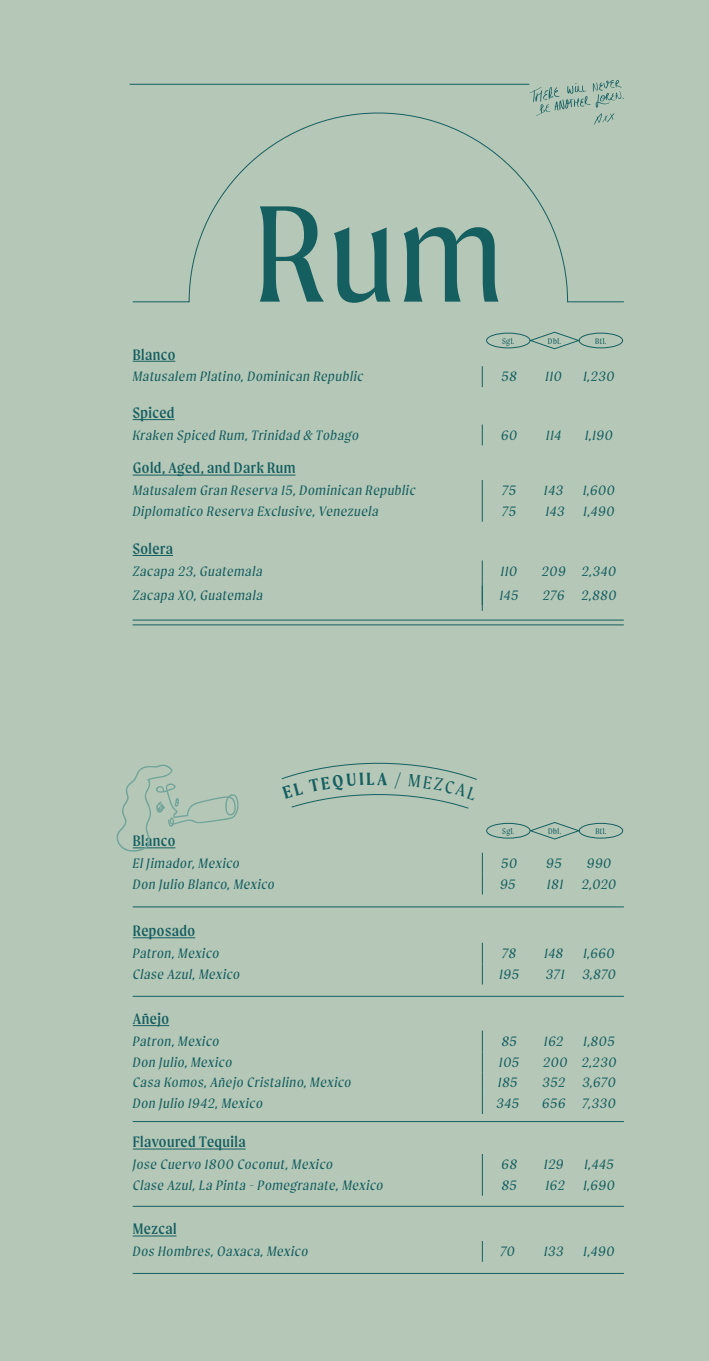
<style>
.page{position:relative;width:709px;height:1361px;background:#b5c7b6}
.page>*{position:absolute;margin:0;border:0;box-sizing:border-box;transform-origin:0 0}
.t1{font:146.4px "Moret";color:#155f61}
.t2{font:16.2px "Moret";letter-spacing:.03em;color:#155f61}
.t3{font:italic 14.6px "Moret";letter-spacing:.05em;color:#155f61}
.t4{font:8.6px "Moret";letter-spacing:.05em;color:#155f61}
</style>
<div class="page">
<hr style="left:130px;top:84px;width:399px;height:1px;background:#155f61">
<svg style="left:529px;top:80px;width:95px;height:32px"></svg>
<svg style="left:482px;top:424px;width:1px;height:21px"></svg>
<hr style="left:133px;top:419px;width:41px;height:1px;background:#155f61">
<hr style="left:482px;top:581px;width:1px;height:30px;background:#155f61">
<hr style="left:133px;top:555px;width:40px;height:1px;background:#155f61">
<svg style="left:482px;top:560px;width:1px;height:26px"></svg>
<svg style="left:482px;top:480px;width:1px;height:42px"></svg>
<hr style="left:133px;top:475px;width:162px;height:1px;background:#155f61">
<svg style="left:482px;top:853px;width:1px;height:41px"></svg>
<svg style="left:482px;top:942px;width:1px;height:42px"></svg>
<hr style="left:133px;top:937px;width:62px;height:1px;background:#155f61">
<svg style="left:482px;top:1030px;width:1px;height:84px"></svg>
<hr style="left:133px;top:1025px;width:36px;height:1px;background:#155f61">
<svg style="left:482px;top:1241px;width:1px;height:20px"></svg>
<hr style="left:133px;top:1235px;width:43px;height:1px;background:#155f61">
<svg style="left:482px;top:1154px;width:1px;height:41px"></svg>
<hr style="left:133px;top:1148px;width:113px;height:1px;background:#155f61">
<svg style="left:482px;top:366px;width:1px;height:21px"></svg>
<hr style="left:133px;top:361px;width:42px;height:1px;background:#155f61">
<hr style="left:133px;top:906px;width:491px;height:1px;background:#155f61">
<hr style="left:133px;top:996px;width:491px;height:1px;background:#155f61">
<hr style="left:133px;top:1121px;width:491px;height:1px;background:#155f61">
<hr style="left:133px;top:1206px;width:491px;height:1px;background:#155f61">
<hr style="left:133px;top:1273px;width:491px;height:1px;background:#155f61">
<hr style="left:133px;top:624px;width:491px;height:1px;background:#155f61">
<hr style="left:133px;top:620px;width:491px;height:1px;background:#155f61">
<div style="left:486px;top:333px;width:44px;height:15px;border:1px solid #155f61;border-radius:50%"></div>
<div style="left:579px;top:333px;width:43px;height:15px;border:1px solid #155f61;border-radius:50%"></div>
<svg style="left:529px;top:332px;width:51px;height:17px"></svg>
<div style="left:486px;top:823px;width:44px;height:15px;border:1px solid #155f61;border-radius:50%"></div>
<div style="left:579px;top:823px;width:44px;height:15px;border:1px solid #155f61;border-radius:50%"></div>
<svg style="left:529px;top:822px;width:51px;height:17px"></svg>
<svg style="left:132px;top:112px;width:492px;height:190px"></svg>
<svg style="left:116px;top:764px;width:123px;height:88px"></svg>
<svg style="left:281px;top:762px;width:196px;height:47px"></svg>
<p class="t1" style="left:254px;top:172px;width:251px">Rum</p>
<p class="t4" style="left:502px;top:336px;width:14px">Sgl.</p>
<p class="t4" style="left:548px;top:336px;width:15px">Dbl.</p>
<p class="t4" style="left:595px;top:336px;width:13px">Btl.</p>
<p class="t2" style="left:133px;top:345px;width:44px">Blanco</p>
<p class="t3" style="left:133px;top:368px;width:232px">Matusalem Platino, Dominican Republic</p>
<p class="t3" style="left:501px;top:368px;width:17px">58</p>
<p class="t3" style="left:545px;top:368px;width:18px">110</p>
<p class="t3" style="left:583px;top:368px;width:32px">1,230</p>
<p class="t2" style="left:133px;top:403px;width:43px">Spiced</p>
<p class="t3" style="left:133px;top:427px;width:228px">Kraken Spiced Rum, Trinidad &amp; Tobago</p>
<p class="t3" style="left:501px;top:427px;width:17px">60</p>
<p class="t3" style="left:546px;top:427px;width:16px">114</p>
<p class="t3" style="left:585px;top:427px;width:29px">1,190</p>
<p class="t2" style="left:133px;top:459px;width:164px">Gold, Aged, and Dark Rum</p>
<p class="t3" style="left:133px;top:482px;width:284px">Matusalem Gran Reserva 15, Dominican Republic</p>
<p class="t3" style="left:502px;top:482px;width:15px">75</p>
<p class="t3" style="left:544px;top:482px;width:20px">143</p>
<p class="t3" style="left:583px;top:482px;width:33px">1,600</p>
<p class="t3" style="left:133px;top:503px;width:247px">Diplomatico Reserva Exclusive, Venezuela</p>
<p class="t3" style="left:502px;top:503px;width:15px">75</p>
<p class="t3" style="left:545px;top:503px;width:20px">143</p>
<p class="t3" style="left:583px;top:503px;width:32px">1,490</p>
<p class="t2" style="left:133px;top:539px;width:42px">Solera</p>
<p class="t3" style="left:133px;top:562px;width:131px">Zacapa 23, Guatemala</p>
<p class="t3" style="left:501px;top:562px;width:18px">110</p>
<p class="t3" style="left:542px;top:562px;width:25px">209</p>
<p class="t3" style="left:581px;top:562px;width:36px">2,340</p>
<p class="t3" style="left:133px;top:587px;width:131px">Zacapa XO, Guatemala</p>
<p class="t3" style="left:500px;top:587px;width:20px">145</p>
<p class="t3" style="left:543px;top:587px;width:23px">276</p>
<p class="t3" style="left:581px;top:587px;width:36px">2,880</p>
<p class="t4" style="left:502px;top:826px;width:14px">Sgl.</p>
<p class="t4" style="left:548px;top:826px;width:15px">Dbl.</p>
<p class="t4" style="left:595px;top:826px;width:13px">Btl.</p>
<p class="t2" style="left:133px;top:832px;width:44px">Blanco</p>
<p class="t3" style="left:133px;top:855px;width:108px">El Jimador, Mexico</p>
<p class="t3" style="left:501px;top:855px;width:17px">50</p>
<p class="t3" style="left:546px;top:855px;width:17px">95</p>
<p class="t3" style="left:587px;top:855px;width:26px">990</p>
<p class="t3" style="left:133px;top:876px;width:143px">Don Julio Blanco, Mexico</p>
<p class="t3" style="left:500px;top:876px;width:17px">95</p>
<p class="t3" style="left:547px;top:876px;width:17px">181</p>
<p class="t3" style="left:582px;top:876px;width:36px">2,020</p>
<p class="t2" style="left:133px;top:921px;width:64px">Reposado</p>
<p class="t3" style="left:133px;top:945px;width:88px">Patron, Mexico</p>
<p class="t3" style="left:502px;top:945px;width:15px">78</p>
<p class="t3" style="left:544px;top:945px;width:20px">148</p>
<p class="t3" style="left:583px;top:945px;width:33px">1,660</p>
<p class="t3" style="left:133px;top:966px;width:109px">Clase Azul, Mexico</p>
<p class="t3" style="left:499px;top:966px;width:21px">195</p>
<p class="t3" style="left:546px;top:966px;width:20px">371</p>
<p class="t3" style="left:582px;top:966px;width:35px">3,870</p>
<p class="t2" style="left:133px;top:1009px;width:38px">Añejo</p>
<p class="t3" style="left:133px;top:1032px;width:88px">Patron, Mexico</p>
<p class="t3" style="left:501px;top:1032px;width:17px">85</p>
<p class="t3" style="left:544px;top:1032px;width:21px">162</p>
<p class="t3" style="left:583px;top:1032px;width:32px">1,805</p>
<p class="t3" style="left:133px;top:1053px;width:101px">Don Julio, Mexico</p>
<p class="t3" style="left:499px;top:1053px;width:21px">105</p>
<p class="t3" style="left:543px;top:1053px;width:26px">200</p>
<p class="t3" style="left:581px;top:1053px;width:36px">2,230</p>
<p class="t3" style="left:133px;top:1074px;width:220px">Casa Komos, Añejo Cristalino, Mexico</p>
<p class="t3" style="left:498px;top:1074px;width:21px">185</p>
<p class="t3" style="left:542px;top:1074px;width:24px">352</p>
<p class="t3" style="left:582px;top:1074px;width:35px">3,670</p>
<p class="t3" style="left:133px;top:1095px;width:131px">Don Julio 1942, Mexico</p>
<p class="t3" style="left:496px;top:1095px;width:24px">345</p>
<p class="t3" style="left:542px;top:1095px;width:25px">656</p>
<p class="t3" style="left:582px;top:1095px;width:35px">7,330</p>
<p class="t2" style="left:133px;top:1133px;width:114px">Flavoured Tequila</p>
<p class="t3" style="left:133px;top:1156px;width:201px">Jose Cuervo 1800 Coconut, Mexico</p>
<p class="t3" style="left:501px;top:1156px;width:17px">68</p>
<p class="t3" style="left:544px;top:1156px;width:21px">129</p>
<p class="t3" style="left:584px;top:1156px;width:31px">1,445</p>
<p class="t3" style="left:133px;top:1177px;width:252px">Clase Azul, La Pinta - Pomegranate, Mexico</p>
<p class="t3" style="left:501px;top:1177px;width:17px">85</p>
<p class="t3" style="left:545px;top:1177px;width:21px">162</p>
<p class="t3" style="left:583px;top:1177px;width:33px">1,690</p>
<p class="t2" style="left:133px;top:1220px;width:45px">Mezcal</p>
<p class="t3" style="left:133px;top:1243px;width:177px">Dos Hombres, Oaxaca, Mexico</p>
<p class="t3" style="left:500px;top:1243px;width:16px">70</p>
<p class="t3" style="left:544px;top:1243px;width:21px">133</p>
<p class="t3" style="left:583px;top:1243px;width:32px">1,490</p>
</div>
